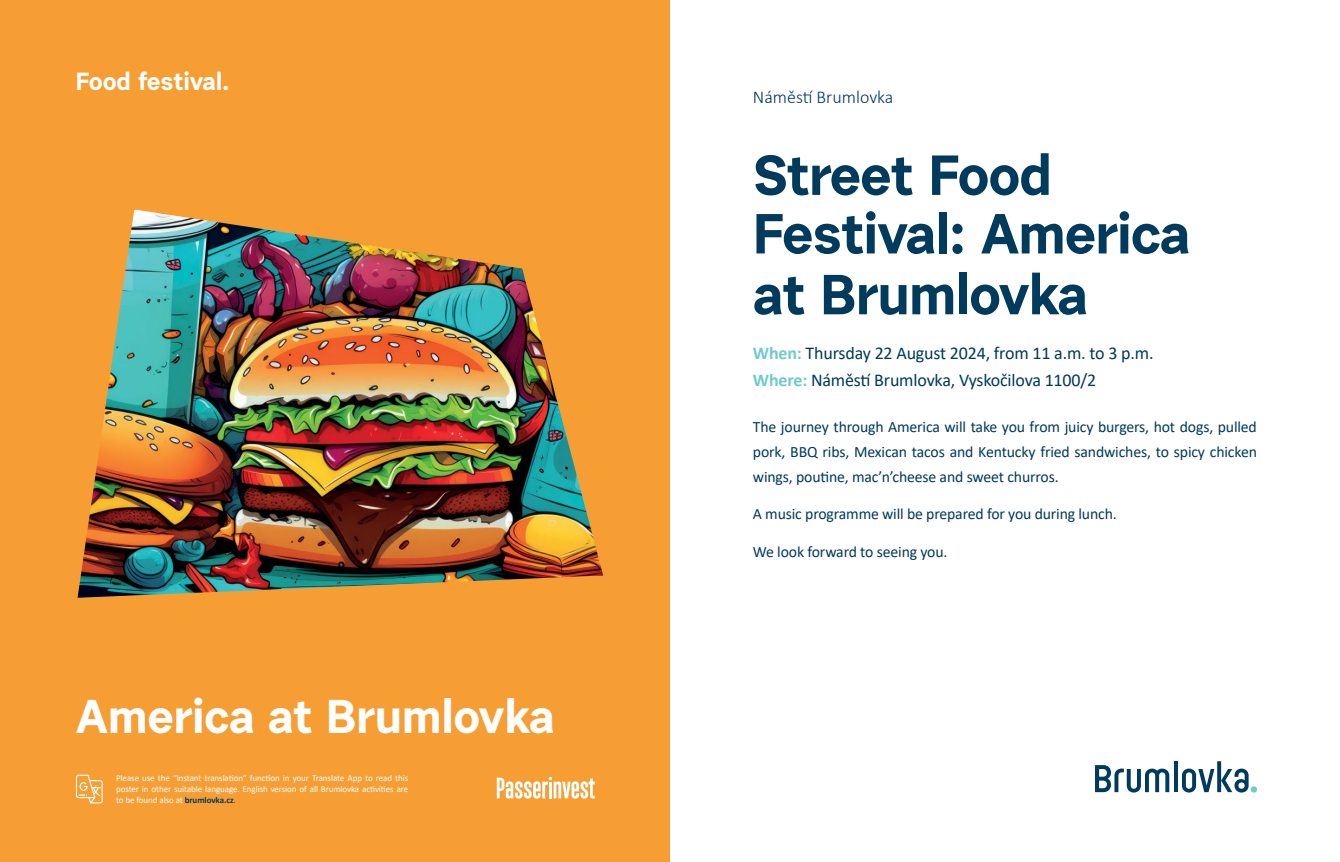
<style>
.page{position:relative;width:1340px;height:862px;background:#fff}
.page>*{position:absolute;margin:0;border:0;box-sizing:border-box;transform-origin:0 0}
.t1{font:700 56.25px/59.6px "Urban Grotesk Re Bo";letter-spacing:-.02em;color:#003a5d}
.t2{font:700 47.25px "Urban Grotesk Re Bo";letter-spacing:-.01em;color:#fff}
.t3{font:700 24.75px "Urban Grotesk Re Bo";letter-spacing:-.01em;color:#fff}
.t4{font:18px/26.3px "Calibri";letter-spacing:-.01em;color:#003a5d}
.t5{font:300 18px "Calibri";color:#003a5d}
.t6{font:15.75px/24.8px "Calibri";letter-spacing:-.01em;color:#003a5d;text-align:justify}
.t7{font:9px/10.8px "Calibri";letter-spacing:-.01em;color:#fff;text-align:justify}
.s1{font-weight:700;color:#003a5d}
.s2{color:#003a5d}
.s3{font-weight:700;color:#70cacb}
</style>
<div class="page">
<div style="left:0;top:0;width:670px;height:861px;background:#f69e34"></div>
<svg style="left:1095px;top:765px;width:74px;height:27px"></svg>
<svg style="left:1174px;top:761px;width:3px;height:30px"></svg>
<svg style="left:1182px;top:761px;width:66px;height:31px"></svg>
<svg style="left:1250px;top:785px;width:6px;height:7px"></svg>
<svg style="left:76px;top:774px;width:27px;height:29px"></svg>
<svg style="left:497px;top:777px;width:98px;height:21px"></svg>
<img style="left:78px;top:210px;width:525px;height:387px">
<h3 class="t3" style="left:76px;top:66px;width:155px">Food festival.</h3>
<h2 class="t2" style="left:76px;top:685px;width:480px">America at Brumlovka</h2>
<p class="t7" style="left:116px;top:772px;width:294px">Please use the “Instant translation” function in your Translate App to read this poster in other suitable language. English version of all Brumlovka activities are to be found also at <span class="s1">brumlovka.cz</span><span class="s2">.</span></p>
<p class="t5" style="left:753px;top:86px;width:142px">Náměstí Brumlovka</p>
<h1 class="t1" style="left:753px;top:144px;width:439px">Street Food<br>Festival: America at Brumlovka</h1>
<p class="t4" style="left:753px;top:339px;width:402px"><span class="s3">When:</span> Thursday 22 August 2024, from 11 a.m. to 3 p.m.<br><span class="s3">Where:</span> Náměstí Brumlovka, Vyskočilova 1100/2</p>
<p class="t6" style="left:753px;top:414px;width:505px">The journey through America will take you from juicy burgers, hot dogs, pulled pork, BBQ ribs, Mexican tacos and Kentucky fried sandwiches, to spicy chicken wings, poutine, mac’n’cheese and sweet churros.</p>
<p class="t6" style="left:753px;top:501px;width:365px">A music programme will be prepared for you during lunch.</p>
<p class="t6" style="left:753px;top:538px;width:196px">We look forward to seeing you.</p>
</div>
